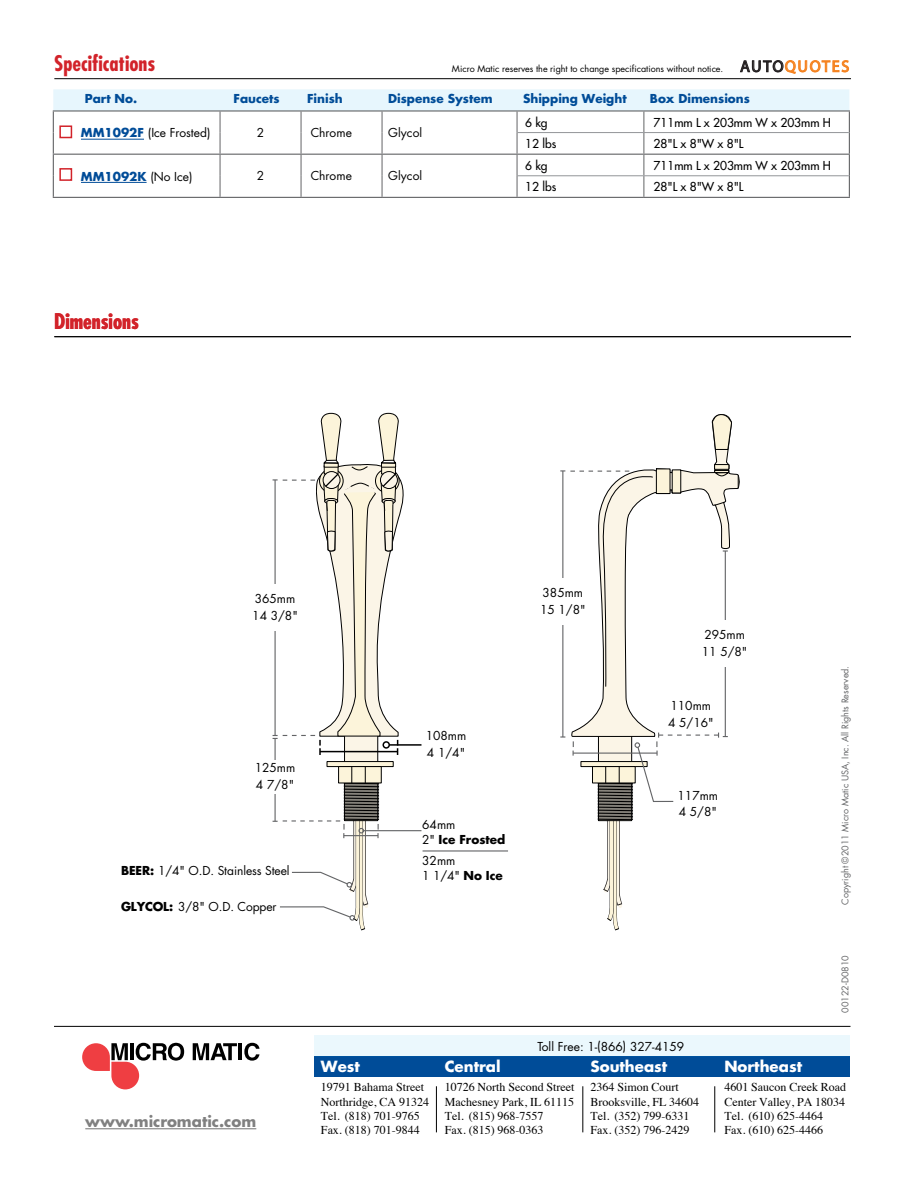
<style>
.page{position:relative;width:918px;height:1188px;background:#fff}
.page>*{position:absolute;margin:0;border:0;box-sizing:border-box;transform-origin:0 0}
.t1{font:700 condensed 21px "Futura";color:#d2232a}
.t2{font:700 15px "Futura";color:#fff}
.t3{font:700 15px "Futura";color:#000}
.t4{font:12px/14.4px "Times";color:#000}
.t5{font:12px/16.5px "Futura";color:#000}
.t6{font:12px "Futura";color:#000}
.t7{font:700 12px "Futura";color:#004c98}
.t8{font:700 12px/15px "Futura";color:#000}
.t9{font:9px "Futura";color:#000}
.t10{font:9px "Futura";color:#636466}
.s1{font-family:"Myriad Pro";font-size:16.35px;color:#231f20}
.s2{font-family:"Myriad Pro";font-size:16.35px;color:#f5821f}
.s3{font-weight:700;color:#004c98}
.s4{font-weight:400;color:#000}
.s5{font-weight:700}
.s6{font-weight:400}
</style>
<div class="page">
<hr style="left:582px;top:1086px;width:1px;height:46px;background:#000">
<hr style="left:436px;top:1086px;width:1px;height:46px;background:#000">
<hr style="left:714px;top:1086px;width:1px;height:46px;background:#000">
<hr style="left:54px;top:1026px;width:796px;height:1px;background:#000">
<div style="left:315px;top:1057px;width:535px;height:20px;background:#004c98"></div>
<div style="left:315px;top:1036px;width:535px;height:21px;background:#ebf8fd"></div>
<hr style="left:85px;top:1128px;width:171px;height:1px;background:#000">
<hr style="left:54px;top:78px;width:797px;height:1px;background:#000">
<svg style="left:82px;top:1043px;width:102px;height:46px"></svg>
<svg style="left:193px;top:1043px;width:44px;height:17px"></svg>
<hr style="left:239px;top:1043px;width:3px;height:17px;background:#000">
<svg style="left:244px;top:1043px;width:15px;height:18px"></svg>
<hr style="left:54px;top:336px;width:797px;height:1px;background:#000">
<svg style="left:740px;top:60px;width:109px;height:14px"></svg>
<hr style="left:53px;top:197px;width:167px;height:1px;background:#636466">
<hr style="left:220px;top:197px;width:81px;height:1px;background:#636466">
<hr style="left:301px;top:197px;width:81px;height:1px;background:#636466">
<hr style="left:382px;top:197px;width:135px;height:1px;background:#636466">
<hr style="left:517px;top:197px;width:127px;height:1px;background:#636466">
<hr style="left:644px;top:197px;width:206px;height:1px;background:#636466">
<svg style="left:53px;top:89px;width:797px;height:108px"></svg>
<hr style="left:517px;top:132px;width:127px;height:1px;background:#939598">
<hr style="left:644px;top:132px;width:205px;height:1px;background:#939598">
<hr style="left:81px;top:139px;width:63px;height:1px;background:#004c98">
<hr style="left:81px;top:182px;width:66px;height:1px;background:#004c98">
<hr style="left:389px;top:744px;width:32px;height:2px;background:#000">
<svg style="left:560px;top:414px;width:180px;height:516px"></svg>
<hr style="left:364px;top:830px;width:57px;height:1px;background:#636466">
<svg style="left:273px;top:413px;width:147px;height:517px"></svg>
<hr style="left:423px;top:850px;width:85px;height:2px;background:#636466">
<h1 class="t1" style="left:54px;top:50px;width:103px">Specifications</h1>
<p class="t9" style="left:452px;top:62px;width:399px">Micro Matic reserves the right to change specifications without notice. <span class="s1">AUTO</span><span class="s2">QUOTES</span></p>
<p class="t7" style="left:85px;top:91px;width:54px">Part No.</p>
<p class="t7" style="left:234px;top:91px;width:48px">Faucets</p>
<p class="t7" style="left:307px;top:91px;width:37px">Finish</p>
<p class="t7" style="left:388px;top:91px;width:106px">Dispense System</p>
<p class="t7" style="left:523px;top:91px;width:105px">Shipping Weight</p>
<p class="t7" style="left:650px;top:91px;width:102px">Box Dimensions</p>
<p class="t5" style="left:81px;top:125px;width:131px"><span class="s3">MM1092F</span> (Ice Frosted)</p>
<p class="t5" style="left:257px;top:124px;width:9px">2</p>
<p class="t5" style="left:311px;top:124px;width:43px">Chrome</p>
<p class="t5" style="left:388px;top:124px;width:36px">Glycol</p>
<p class="t6" style="left:525px;top:114px;width:24px">6 kg</p>
<p class="t6" style="left:654px;top:114px;width:179px">711mm L x 203mm W x 203mm H</p>
<p class="t6" style="left:525px;top:136px;width:33px">12 lbs</p>
<p class="t6" style="left:654px;top:136px;width:92px">28"L x 8"W x 8"L</p>
<p class="t7" style="left:81px;top:168px;width:113px">MM1092K <span class="s4">(No Ice)</span></p>
<p class="t5" style="left:257px;top:168px;width:9px">2</p>
<p class="t5" style="left:311px;top:168px;width:43px">Chrome</p>
<p class="t5" style="left:388px;top:168px;width:36px">Glycol</p>
<h1 class="t1" style="left:54px;top:308px;width:86px">Dimensions</h1>
<p class="t6" style="left:525px;top:157px;width:24px">6 kg</p>
<p class="t6" style="left:654px;top:157px;width:179px">711mm L x 203mm W x 203mm H</p>
<p class="t6" style="left:525px;top:179px;width:33px">12 lbs</p>
<p class="t6" style="left:654px;top:179px;width:92px">28"L x 8"W x 8"L</p>
<p class="t5" style="left:252px;top:590px;width:47px">365mm<br>14 3/8"</p>
<p class="t5" style="left:540px;top:584px;width:47px">385mm<br>15 1/8"</p>
<p class="t5" style="left:255px;top:760px;width:42px">125mm<br>4 7/8"</p>
<p class="t5" style="left:121px;top:862px;width:170px"><span class="s5">BEER:</span> 1/4" O.D. Stainless Steel</p>
<p class="t5" style="left:121px;top:898px;width:157px"><span class="s5">GLYCOL:</span> 3/8" O.D. Copper</p>
<p class="t5" style="left:426px;top:728px;width:42px">108mm<br>4 1/4"</p>
<p class="t8" style="left:422px;top:817px;width:85px"><span class="s6">64mm<br>2"</span> Ice Frosted</p>
<p class="t5" style="left:422px;top:853px;width:82px;line-height:15px">32mm<br>1 1/4" <span class="s5">No Ice</span></p>
<p class="t5" style="left:702px;top:626px;width:47px">295mm<br>11 5/8"</p>
<p class="t5" style="left:668px;top:697px;width:47px">110mm<br>4 5/16"</p>
<p class="t5" style="left:678px;top:787px;width:42px">117mm<br>4 5/8"</p>
<p class="t5" style="left:537px;top:1038px;width:148px">Toll Free: 1-(866) 327-4159</p>
<p class="t10" style="left:839px;top:905px;width:241px;rotate:-90deg">Copyright ©2011 Micro Matic USA, Inc. All Rights Reserved.</p>
<p class="t10" style="left:839px;top:1013px;width:59px;rotate:-90deg">00122-D0810</p>
<p class="t3" style="left:85px;top:1110px;width:173px">www.micromatic.com</p>
<p class="t2" style="left:321px;top:1056px;width:40px">West</p>
<p class="t4" style="left:321px;top:1079px;width:110px">19791 Bahama Street<br>Northridge, CA 91324<br>Tel. (818) 701-9765<br>Fax. (818) 701-9844</p>
<p class="t2" style="left:445px;top:1056px;width:57px">Central</p>
<p class="t4" style="left:445px;top:1079px;width:131px">10726 North Second Street<br>Machesney Park, IL 61115<br>Tel. (815) 968-7557<br>Fax. (815) 968-0363</p>
<p class="t2" style="left:591px;top:1056px;width:78px">Southeast</p>
<p class="t4" style="left:591px;top:1079px;width:110px">2364 Simon Court<br>Brooksville, FL 34604<br>Tel. (352) 799-6331<br>Fax. (352) 796-2429</p>
<p class="t2" style="left:724px;top:1056px;width:79px">Northeast</p>
<p class="t4" style="left:724px;top:1079px;width:123px">4601 Saucon Creek Road<br>Center Valley, PA 18034<br>Tel. (610) 625-4464<br>Fax. (610) 625-4466</p>
</div>
